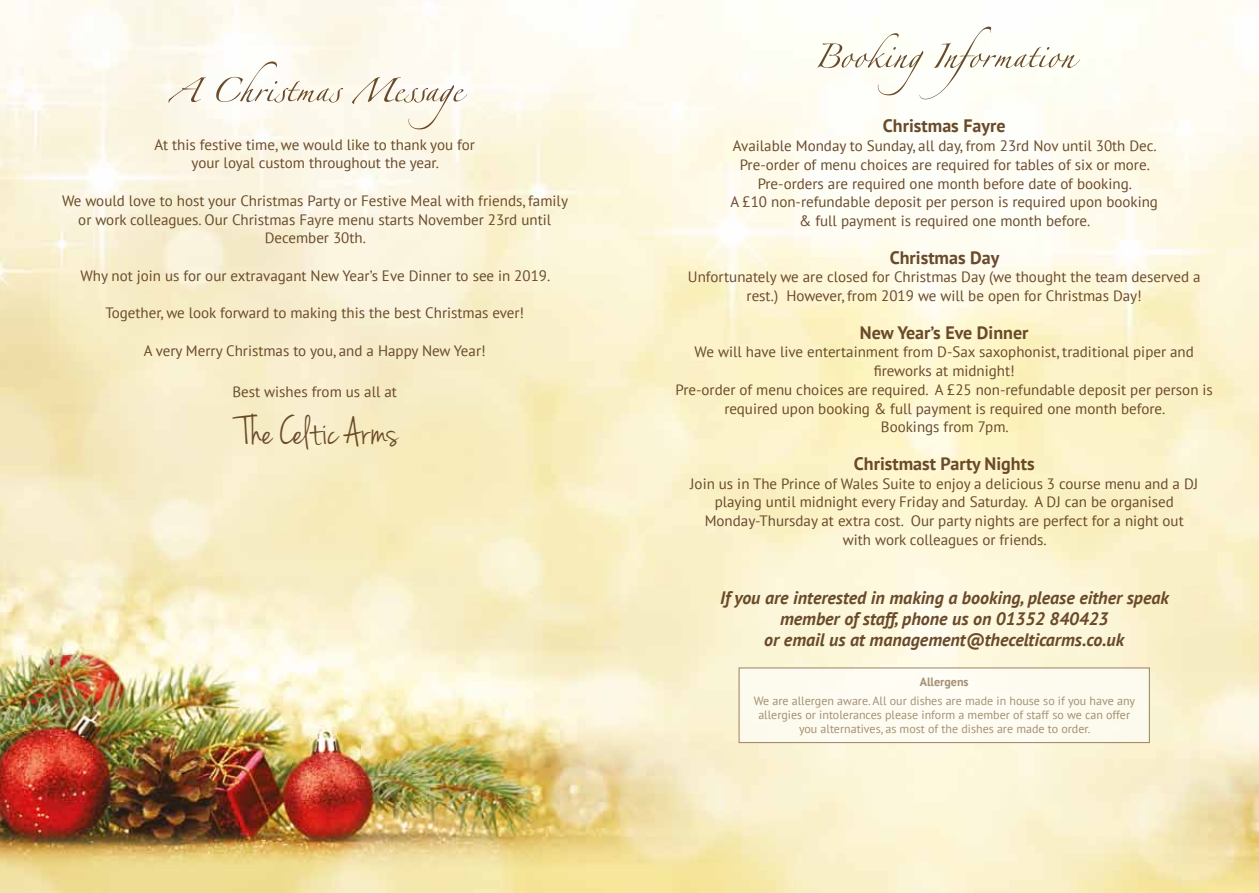
<style>
.page{position:relative;width:1259px;height:893px;background:#fff}
.page>*{position:absolute;margin:0;border:0;box-sizing:border-box;transform-origin:0 0}
.t1{font:54px "Linotype Zapfino One";color:#694a2a}
.t2{font:42px "Jenna Sue";color:#694a2a}
.t3{font:italic 700 18px/21px "PT Sans";color:#694a2a;text-align:center}
.t4{font:700 18px "PT Sans";color:#694a2a}
.t5{font:15px/18.8px "PT Sans";color:#694a2a;text-align:center}
.t6{font:12px/14.4px "PT Sans";color:#694a2a;text-align:center}
.t7{font:700 12px "PT Sans";color:#694a2a}
</style>
<div class="page">
<img style="left:0;top:0;width:1259px;height:893px">
<div style="left:739px;top:668px;width:410px;height:74px;background:#fdfbf0"></div>
<h1 class="t1" style="left:167px;top:51px;width:317px">A Christmas Message</h1>
<p class="t5" style="left:154px;top:135px;width:322px">At this festive time, we would like to thank you for your loyal custom throughout the year.</p>
<p class="t5" style="left:62px;top:191px;width:507px">We would love to host your Christmas Party or Festive Meal with friends, family or work colleagues. Our Christmas Fayre menu starts November 23rd until<br>December 30th.</p>
<p class="t5" style="left:80px;top:266px;width:471px">Why not join us for our extravagant New Year’s Eve Dinner to see in 2019.</p>
<p class="t5" style="left:105px;top:303px;width:420px">Together, we look forward to making this the best Christmas ever!</p>
<p class="t5" style="left:144px;top:341px;width:343px">A very Merry Christmas to you, and a Happy New Year!</p>
<p class="t5" style="left:232px;top:382px;width:166px">Best wishes from us all at</p>
<h2 class="t2" style="left:241px;top:407px;width:159px">The Celtic Arms</h2>
<h1 class="t1" style="left:814px;top:17px;width:262px">BookingInformation</h1>
<p class="t4" style="left:883px;top:114px;width:124px">Christmas Fayre</p>
<p class="t5" style="left:730px;top:136px;width:429px">Available Monday to Sunday, all day, from 23rd Nov until 30th Dec.<br>Pre-order of menu choices are required for tables of six or more.<br>Pre-orders are required one month before date of booking.<br>A £10 non-refundable deposit per person is required upon booking &amp; full payment is required one month before.</p>
<p class="t4" style="left:889px;top:245px;width:111px">Christmas Day</p>
<p class="t5" style="left:688px;top:267px;width:514px">Unfortunately we are closed for Christmas Day (we thought the team deserved a rest.) However, from 2019 we will be open for Christmas Day!</p>
<p class="t4" style="left:860px;top:320px;width:170px">New Year’s Eve Dinner</p>
<p class="t5" style="left:675px;top:342px;width:539px">We will have live entertainment from D-Sax saxophonist, traditional piper and fireworks at midnight!<br>Pre-order of menu choices are required. A £25 non-refundable deposit per person is required upon booking &amp; full payment is required one month before.<br>Bookings from 7pm.</p>
<p class="t4" style="left:854px;top:452px;width:182px">Christmast Party Nights</p>
<p class="t5" style="left:690px;top:474px;width:509px">Join us in The Prince of Wales Suite to enjoy a delicious 3 course menu and a DJ playing until midnight every Friday and Saturday. A DJ can be organised Monday-Thursday at extra cost. Our party nights are perfect for a night out with work colleagues or friends.</p>
<p class="t3" style="left:720px;top:587px;width:450px">If you are interested in making a booking, please either speak member of staff, phone us on 01352 840423<br>or email us at management@thecelticarms.co.uk</p>
<p class="t7" style="left:920px;top:674px;width:50px">Allergens</p>
<p class="t6" style="left:753px;top:693px;width:383px">We are allergen aware. All our dishes are made in house so if you have any allergies or intolerances please inform a member of staff so we can offer you alternatives, as most of the dishes are made to order.</p>
</div>
